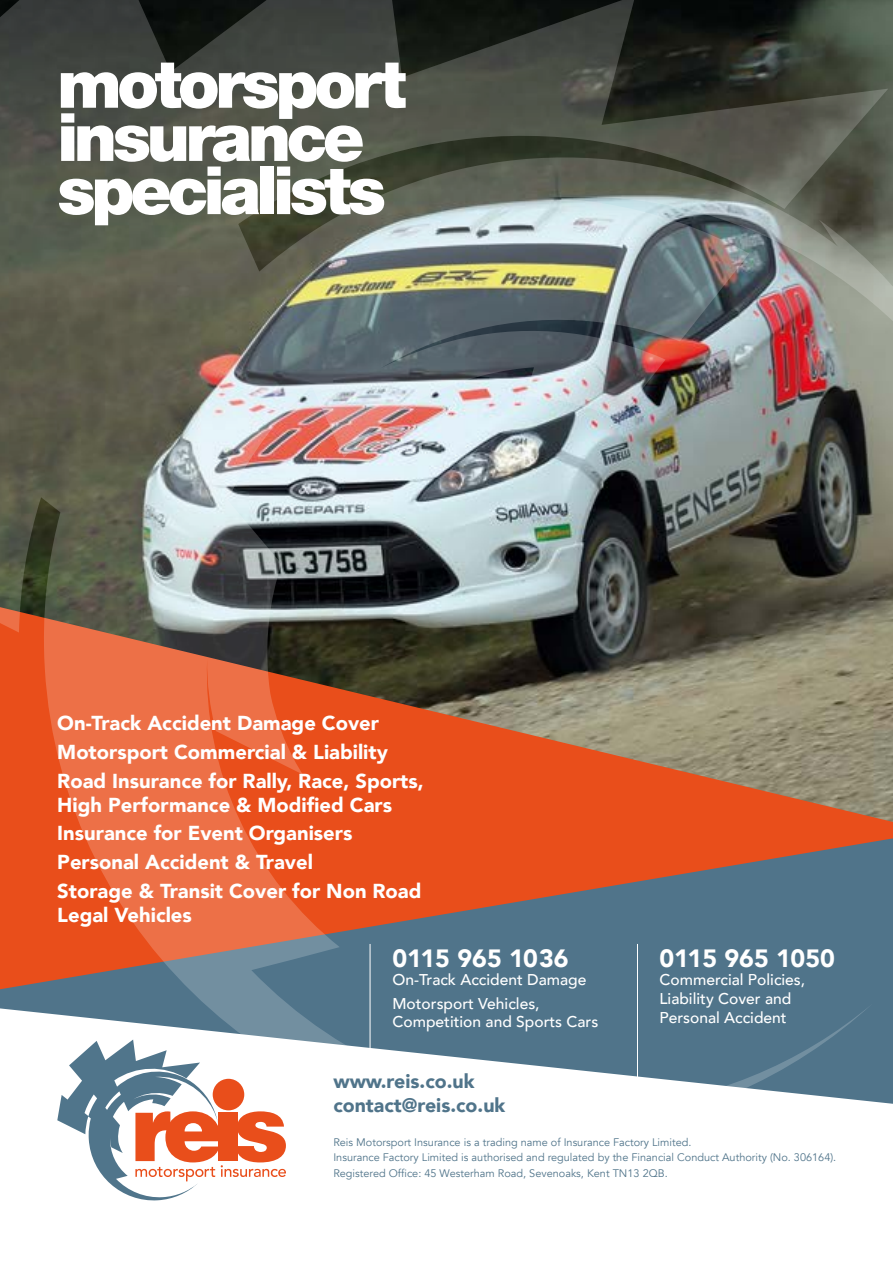
<style>
.page{position:relative;width:893px;height:1263px;background:#fff}
.page>*{position:absolute;margin:0;border:0;box-sizing:border-box;transform-origin:0 0}
.t1{font:900 66.6px/53.2px "Helvetica Neue LT Std";letter-spacing:-.065em;color:#fff}
.t2{font:900 24.9px "Avenir";color:#fff}
.t3{font:900 20.25px/28.7px "Avenir";color:#fff}
.t4{font:900 19.5px/23.9px "Avenir";color:#50748a}
.t5{font:500 15.6px/18.8px "Avenir";color:#fff}
.t6{font:10.95px/15.6px "Avenir";color:#50748a}
</style>
<div class="page">
<img style="left:0;top:0;width:893px;height:1007px">
<svg style="left:0;top:1007px;width:893px;height:97px;fill:#50748a"></svg>
<svg style="left:57px;top:1039px;width:229px;height:162px"></svg>
<h1 class="t1" style="left:57px;top:57px;width:350px">motorsport insurance specialists</h1>
<p class="t3" style="left:57px;top:708px;width:368px">On-Track Accident Damage Cover<br>Motorsport Commercial &amp; Liability<br>Road Insurance for Rally, Race, Sports,</p>
<p class="t3" style="left:57px;top:790px;width:366px">High Performance &amp; Modified Cars<br>Insurance for Event Organisers<br>Personal Accident &amp; Travel<br>Storage &amp; Transit Cover for Non Road</p>
<p class="t3" style="left:57px;top:900px;width:136px">Legal Vehicles</p>
<p class="t2" style="left:392px;top:937px;width:178px">0115 965 1036</p>
<p class="t5" style="left:392px;top:967px;width:196px;line-height:23.2px">On-Track Accident Damage<br>Motorsport Vehicles,</p>
<p class="t5" style="left:392px;top:1012px;width:207px">Competition and Sports Cars</p>
<p class="t4" style="left:333px;top:1069px;width:174px">www.reis.co.uk contact@reis.co.uk</p>
<p class="t2" style="left:659px;top:937px;width:177px">0115 965 1050</p>
<p class="t5" style="left:659px;top:970px;width:147px">Commercial Policies,<br>Liability Cover and<br>Personal Accident</p>
<p class="t6" style="left:333px;top:1134px;width:504px">Reis Motorsport Insurance is a trading name of Insurance Factory Limited.<br>Insurance Factory Limited is authorised and regulated by the Financial Conduct Authority (No. 306164).<br>Registered Office: 45 Westerham Road, Sevenoaks, Kent TN13 2QB.</p>
</div>
